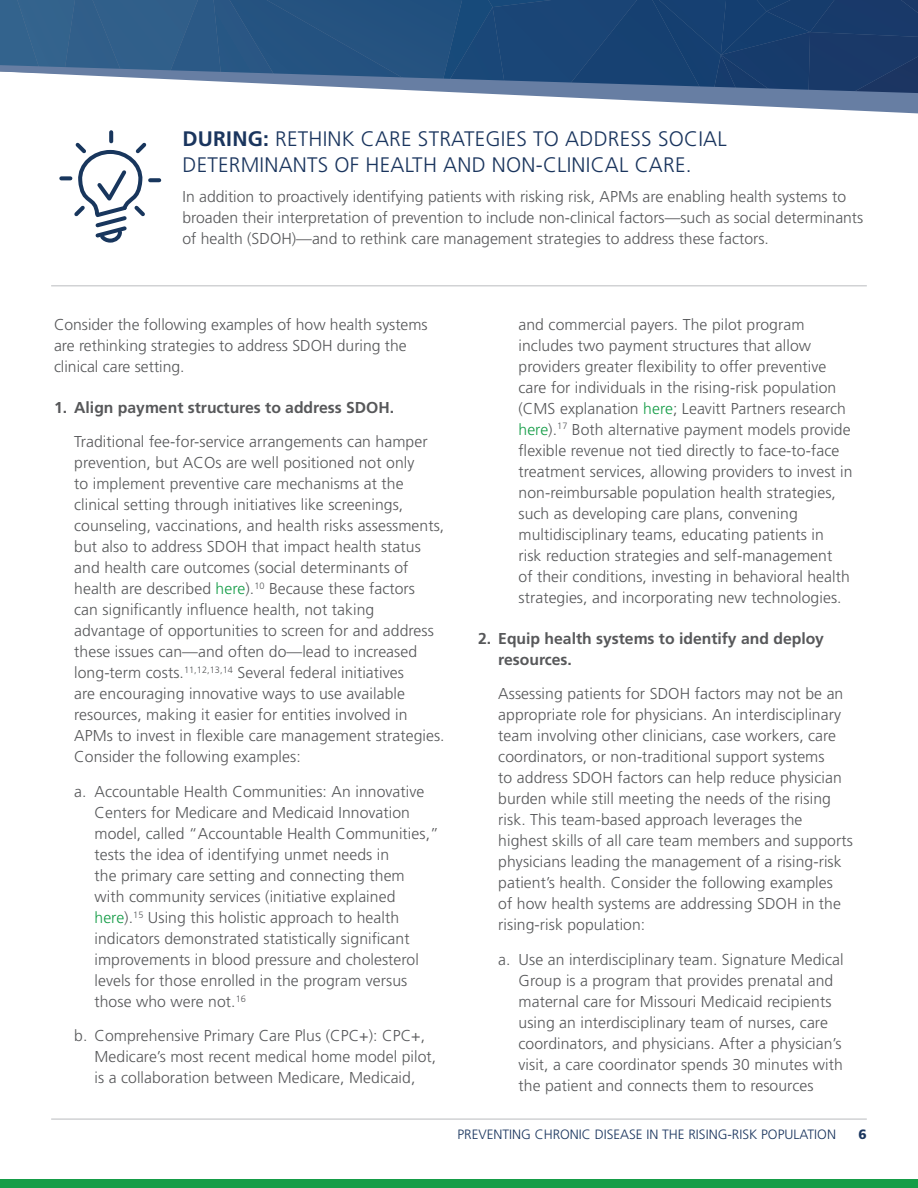
<style>
.page{position:relative;width:918px;height:1188px;background:#fff}
.page>*{position:absolute;margin:0;border:0;box-sizing:border-box;transform-origin:0 0}
.t1{font:300 21px/25.5px "Frutiger LT Std";letter-spacing:.01em;color:#1a355e}
.t2{font:300 15.75px/21px "Frutiger LT Std";letter-spacing:.005em;color:#57585a}
.t3{font:700 15.75px/21px "Frutiger LT Std";color:#57585a}
.t4{font:300 13.5px "Frutiger LT Std";color:#1a355e}
.t5{font:900 13.5px "Frutiger LT Std";color:#1a355e}
.s1{font-weight:700}
.s2{color:#169d48}
</style>
<div class="page">
<svg style="left:0;top:0;width:918px;height:64px;background:#214c7a"></svg>
<svg style="left:0;top:64px;width:918px;height:50px"></svg>
<div style="left:0;top:1180px;width:918px;height:8px;background:#169d48"></div>
<hr style="left:51px;top:1118px;width:816px;height:2px;background:#d1d2d4">
<hr style="left:51px;top:285px;width:816px;height:1px;background:#d1d2d4">
<svg style="left:61px;top:132px;width:98px;height:111px"></svg>
<h1 class="t1" style="left:183px;top:127px;width:546px"><span class="s1">DURING:</span> RETHINK CARE STRATEGIES TO ADDRESS SOCIAL<br>DETERMINANTS OF HEALTH AND NON-CLINICAL CARE.</h1>
<p class="t2" style="left:183px;top:187px;width:682px">In addition to proactively identifying patients with risking risk, APMs are enabling health systems to broaden their interpretation of prevention to include non-clinical factors—such as social determinants of health (SDOH)—and to rethink care management strategies to address these factors.</p>
<p class="t2" style="left:54px;top:314px;width:375px">Consider the following examples of how health systems are rethinking strategies to address SDOH during the clinical care setting.</p>
<p class="t3" style="left:54px;top:397px;width:342px">1. Align payment structures to address SDOH.</p>
<p class="t2" style="left:74px;top:432px;width:372px">Traditional fee-for-service arrangements can hamper prevention, but ACOs are well positioned not only<br>to implement preventive care mechanisms at the clinical setting through initiatives like screenings, counseling, vaccinations, and health risks assessments, but also to address SDOH that impact health status and health care outcomes (social determinants of health are described <span class="s2">here</span>).<sup>10</sup> Because these factors<br>can significantly influence health, not taking advantage of opportunities to screen for and address these issues can—and often do—lead to increased long-term costs.<sup>11,12,13,14</sup> Several federal initiatives<br>are encouraging innovative ways to use available resources, making it easier for entities involved in APMs to invest in flexible care management strategies.<br>Consider the following examples:</p>
<p class="t2" style="left:95px;top:781px;width:346px;text-indent:-20px">a. Accountable Health Communities: An innovative Centers for Medicare and Medicaid Innovation model, called “Accountable Health Communities,” tests the idea of identifying unmet needs in<br>the primary care setting and connecting them<br>with community services (initiative explained <span class="s2">here</span>).<sup>15</sup> Using this holistic approach to health indicators demonstrated statistically significant improvements in blood pressure and cholesterol levels for those enrolled in the program versus those who were not.<sup>16</sup></p>
<p class="t2" style="left:95px;top:1026px;width:343px;text-indent:-20px">b. Comprehensive Primary Care Plus (CPC+): CPC+,<br>Medicare’s most recent medical home model pilot, is a collaboration between Medicare, Medicaid,</p>
<p class="t2" style="left:519px;top:314px;width:336px">and commercial payers. The pilot program includes two payment structures that allow providers greater flexibility to offer preventive care for individuals in the rising-risk population (CMS explanation <span class="s2">here</span>; Leavitt Partners research <span class="s2">here</span>).<sup>17</sup> Both alternative payment models provide flexible revenue not tied directly to face-to-face treatment services, allowing providers to invest in non-reimbursable population health strategies, such as developing care plans, convening multidisciplinary teams, educating patients in<br>risk reduction strategies and self-management<br>of their conditions, investing in behavioral health strategies, and incorporating new technologies.</p>
<p class="t3" style="left:498px;top:628px;width:327px;text-indent:-20px">2. Equip health systems to identify and deploy resources.</p>
<p class="t2" style="left:498px;top:684px;width:356px">Assessing patients for SDOH factors may not be an appropriate role for physicians. An interdisciplinary team involving other clinicians, case workers, care coordinators, or non-traditional support systems<br>to address SDOH factors can help reduce physician burden while still meeting the needs of the rising risk. This team-based approach leverages the highest skills of all care team members and supports physicians leading the management of a rising-risk patient’s health. Consider the following examples<br>of how health systems are addressing SDOH in the rising-risk population:</p>
<p class="t2" style="left:519px;top:949px;width:327px;text-indent:-20px">a. Use an interdisciplinary team. Signature Medical Group is a program that provides prenatal and maternal care for Missouri Medicaid recipients using an interdisciplinary team of nurses, care coordinators, and physicians. After a physician’s visit, a care coordinator spends 30 minutes with the patient and connects them to resources</p>
<p class="t4" style="left:457px;top:1127px;width:380px">PREVENTING CHRONIC DISEASE IN THE RISING-RISK POPULATION</p>
<p class="t5" style="left:859px;top:1126px;width:10px">6</p>
</div>
